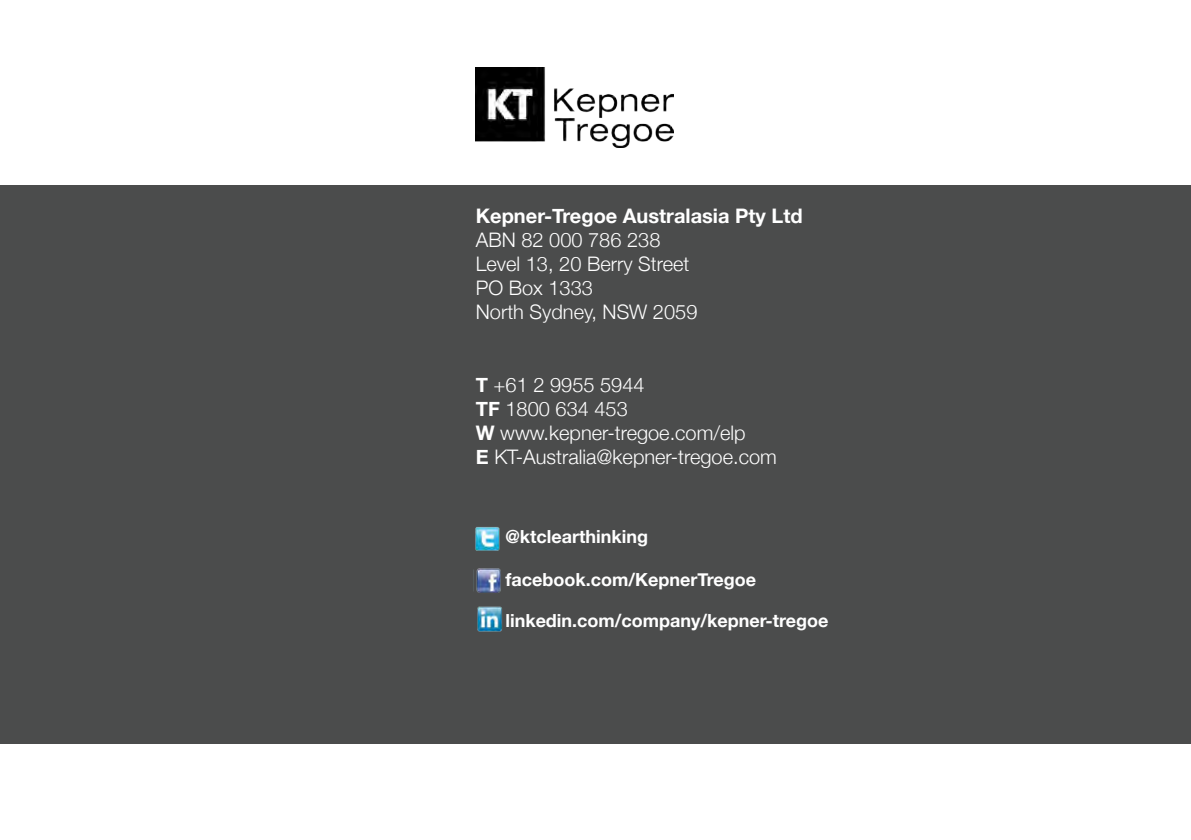
<style>
.page{position:relative;width:1191px;height:840px;background:#fff}
.page>*{position:absolute;margin:0;border:0;box-sizing:border-box;transform-origin:0 0}
.t1{font:300 20px "Helvetica Neue";color:#fff}
.t2{font:700 20px "Helvetica Neue";color:#fff}
.t3{font:700 18px "Helvetica Neue";color:#fff}
.s1{font-weight:700}
</style>
<div class="page">
<div style="left:0;top:0;width:1191px;height:839px;background:#4b4c4c"></div>
<div style="left:0;top:744px;width:1191px;height:95px;background:#fff"></div>
<div style="left:0;top:0;width:1191px;height:184px;background:#fff"></div>
<img style="left:476px;top:67px;width:197px;height:80px">
<img style="left:476px;top:568px;width:25px;height:25px">
<img style="left:475px;top:527px;width:25px;height:24px">
<img style="left:477px;top:606px;width:25px;height:26px">
<p class="t2" style="left:476px;top:200px;width:328px">Kepner-Tregoe Australasia Pty Ltd</p>
<p class="t1" style="left:476px;top:224px;width:186px">ABN 82 000 786 238</p>
<p class="t1" style="left:476px;top:248px;width:215px">Level 13, 20 Berry Street</p>
<p class="t1" style="left:476px;top:272px;width:119px">PO Box 1333</p>
<p class="t1" style="left:476px;top:296px;width:223px">North Sydney, NSW 2059</p>
<p class="t1" style="left:476px;top:368px;width:170px"><span class="s1">T</span> +61 2 9955 5944</p>
<p class="t1" style="left:476px;top:392px;width:153px"><span class="s1">TF</span> 1800 634 453</p>
<p class="t1" style="left:476px;top:416px;width:271px"><span class="s1">W</span> www.kepner-tregoe.com/elp</p>
<p class="t1" style="left:476px;top:440px;width:302px"><span class="s1">E</span> KT-Australia@kepner-tregoe.com</p>
<p class="t3" style="left:505px;top:522px;width:144px">@ktclearthinking</p>
<p class="t3" style="left:505px;top:564px;width:252px">facebook.com/KepnerTregoe</p>
<p class="t3" style="left:505px;top:605px;width:325px">linkedin.com/company/kepner-tregoe</p>
</div>
